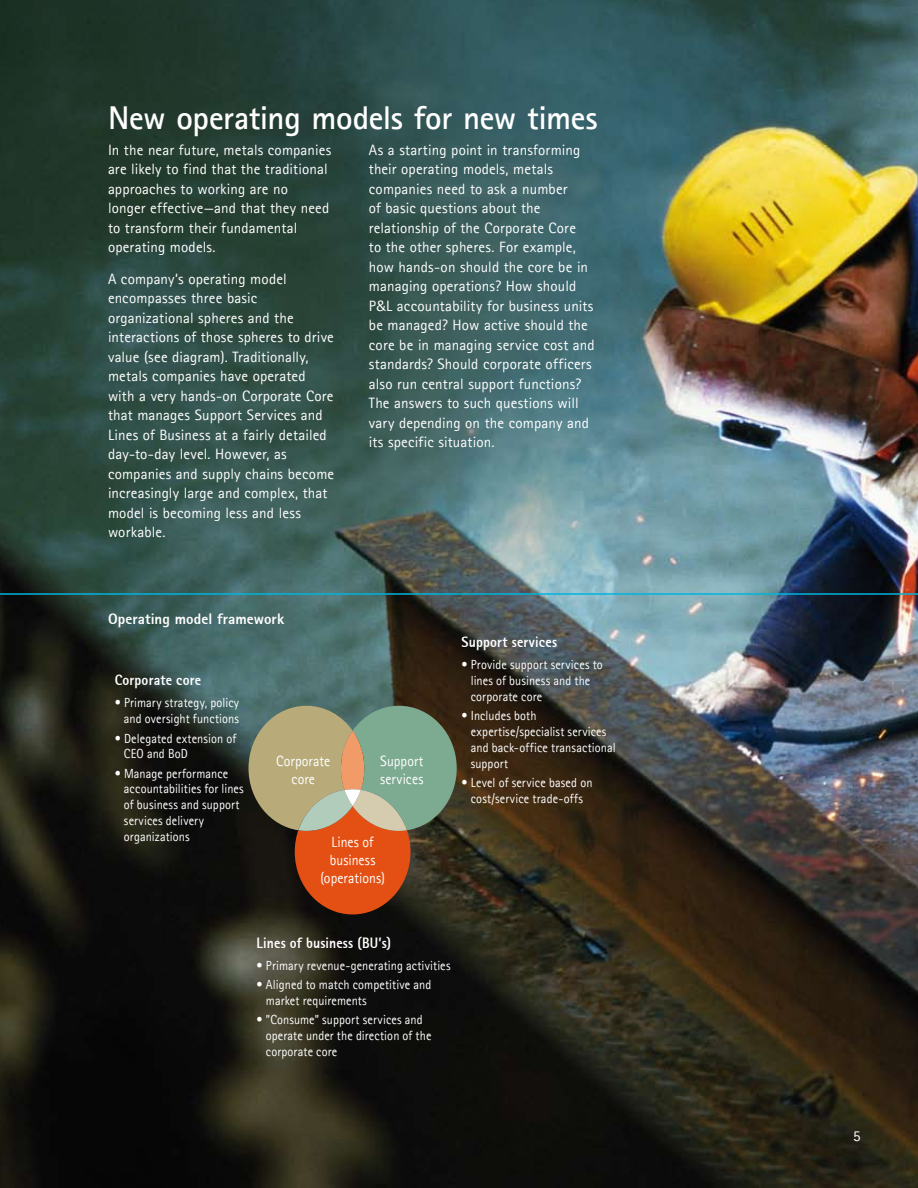
<style>
.page{position:relative;width:918px;height:1188px;background:#fff}
.page>*{position:absolute;margin:0;border:0;box-sizing:border-box;transform-origin:0 0}
.t1{font:700 33px "Agfa Rotis Sans Serif";letter-spacing:-.01em;color:#fff}
.t2{font:15px/19.5px "Agfa Rotis Sans Serif";letter-spacing:.01em;color:#fff}
.t3{font:15px "Agfa Rotis Sans Serif Ex Bd";letter-spacing:.005em;color:#fff}
.t4{font:14.85px/17.9px "Agfa Rotis Sans Serif";letter-spacing:.005em;color:#fff;text-align:center;scale:.92 1}
.t5{font:14.85px "Agfa Rotis Sans Serif Ex Bd";letter-spacing:.01em;color:#fff;scale:.92 1}
.t6{font:13.2px/15.9px "Agfa Rotis Sans Serif";letter-spacing:.01em;color:#fff;scale:.92 1}
</style>
<div class="page">
<img style="left:0;top:0;width:918px;height:1188px">
<svg style="left:249px;top:706px;width:208px;height:208px;background:#8c7352"></svg>
<hr style="left:0;top:593px;width:918px;height:2px;background:#00b4de">
<svg style="left:854px;top:1132px;width:6px;height:10px"></svg>
<h1 class="t1" style="left:108px;top:97px;width:491px">New operating models for new times</h1>
<p class="t2" style="left:108px;top:140px;width:225px">In the near future, metals companies are likely to find that the traditional approaches to working are no<br>longer effective—and that they need to transform their fundamental operating models.</p>
<p class="t2" style="left:108px;top:269px;width:228px">A company’s operating model encompasses three basic organizational spheres and the interactions of those spheres to drive value (see diagram). Traditionally, metals companies have operated with a very hands-on Corporate Core that manages Support Services and<br>Lines of Business at a fairly detailed day-to-day level. However, as companies and supply chains become increasingly large and complex, that model is becoming less and less workable.</p>
<p class="t3" style="left:108px;top:609px;width:178px">Operating model framework</p>
<p class="t2" style="left:369px;top:140px;width:227px">As a starting point in transforming their operating models, metals companies need to ask a number<br>of basic questions about the relationship of the Corporate Core<br>to the other spheres. For example, how hands-on should the core be in managing operations? How should P&amp;L accountability for business units be managed? How active should the core be in managing service cost and standards? Should corporate officers also run central support functions?<br>The answers to such questions will vary depending on the company and its specific situation.</p>
<p class="t5" style="left:115px;top:670px;width:96px">Corporate core</p>
<p class="t6" style="left:115px;top:695px;width:137px;text-align:right">• Primary strategy, policy and oversight functions</p>
<p class="t6" style="left:124px;top:730px;width:124px;text-indent:-9px">• Delegated extension of<br>CEO and BoD</p>
<p class="t6" style="left:124px;top:765px;width:132px;text-indent:-9px">• Manage performance accountabilities for lines of business and support services delivery organizations</p>
<p class="t4" style="left:276px;top:752px;width:60px">Corporate core</p>
<p class="t4" style="left:380px;top:752px;width:49px;text-align:left">Support services</p>
<p class="t4" style="left:320px;top:833px;width:72px">Lines of business (operations)</p>
<p class="t5" style="left:462px;top:632px;width:105px">Support services</p>
<p class="t6" style="left:471px;top:657px;width:145px;text-indent:-9px">• Provide support services to lines of business and the corporate core</p>
<p class="t6" style="left:471px;top:708px;width:159px;text-indent:-9px">• Includes both expertise/specialist services and back-office transactional support</p>
<p class="t6" style="left:462px;top:775px;width:144px;text-align:center">• Level of service based on cost/service trade-offs</p>
<p class="t5" style="left:257px;top:933px;width:148px">Lines of business (BU’s)</p>
<p class="t6" style="left:257px;top:957px;width:212px">• Primary revenue-generating activities</p>
<p class="t6" style="left:266px;top:977px;width:181px;text-indent:-9px">• Aligned to match competitive and market requirements</p>
<p class="t6" style="left:266px;top:1012px;width:182px;text-indent:-9px">• ”Consume” support services and operate under the direction of the corporate core</p>
</div>
